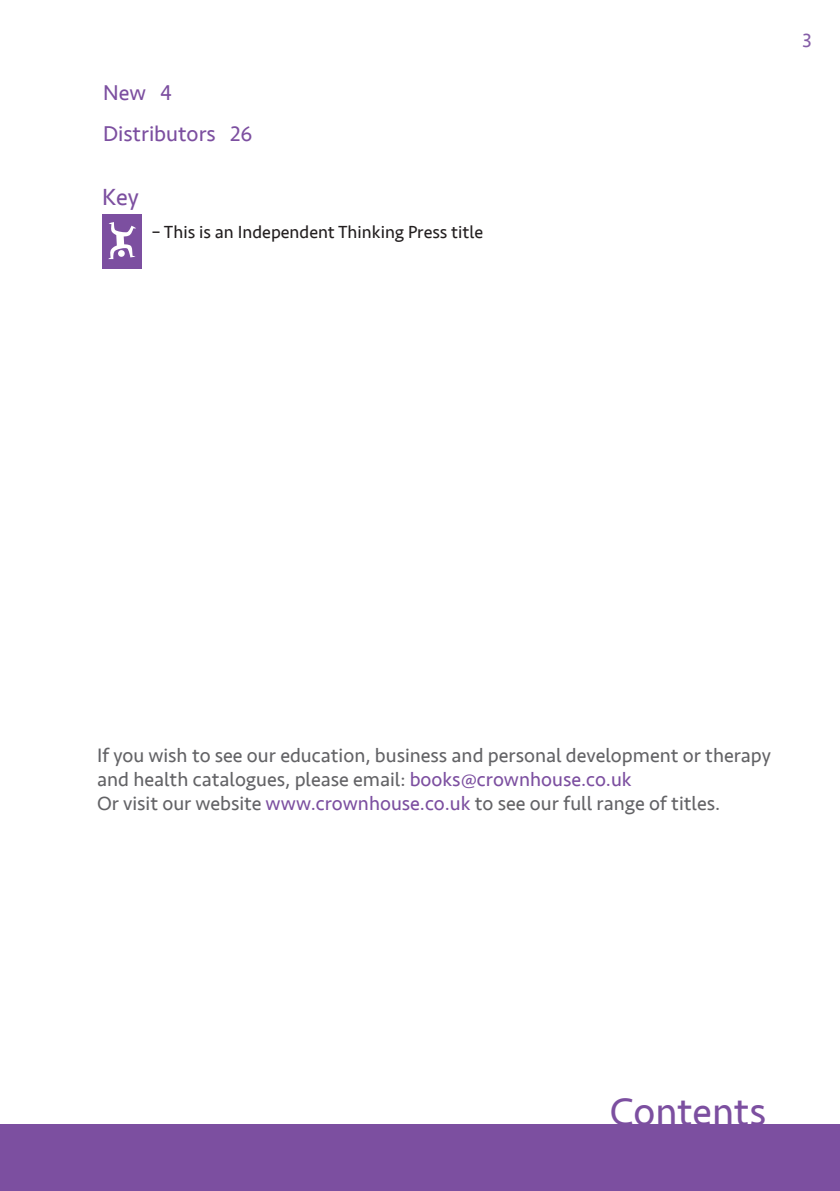
<style>
.page{position:relative;width:840px;height:1191px;background:#fff}
.page>*{position:absolute;margin:0;border:0;box-sizing:border-box;transform-origin:0 0}
.BL_Author{font:40px "Seravek";letter-spacing:-.005em;color:#7c4fa0}
.BL_Title{font:24px "Seravek";color:#7c4fa0}
.t1{font:22px "Seravek";color:#7c4fa0}
.BL_body_sans{font:20px/24px "Seravek";color:#636366}
.t2{font:20px "Seravek";color:#855da7}
.BL_body_sans-2{font:18px "Seravek";color:#231f20}
.s1{color:#7c4fa0}
</style>
<div class="page">
<div style="left:102px;top:214px;width:40px;height:54px;background:#7c4fa0"></div>
<svg style="left:108px;top:222px;width:28px;height:37px"></svg>
<div style="left:118px;top:250px;width:7px;height:7px;background:#fff;border-radius:50%"></div>
<div style="left:0;top:1124px;width:839px;height:67px;background:#7c4fa0"></div>
<p class="t1" style="left:103px;top:75px;width:70px">New 4</p>
<p class="t1" style="left:103px;top:117px;width:151px">Distributors 26</p>
<p class="BL_Title" style="left:102px;top:178px;width:38px">Key</p>
<p class="BL_body_sans-2" style="left:151px;top:218px;width:333px">– This is an Independent Thinking Press title</p>
<p class="t2" style="left:801px;top:25px;width:11px">3</p>
<p class="BL_body_sans" style="left:97px;top:743px;width:675px">If you wish to see our education, business and personal development or therapy and health catalogues, please email: <span class="s1">books@crownhouse.co.uk<br></span>Or visit our website <span class="s1">www.crownhouse.co.uk</span> to see our full range of titles.</p>
<p class="BL_Author" style="left:609px;top:1080px;width:158px">Contents</p>
</div>
